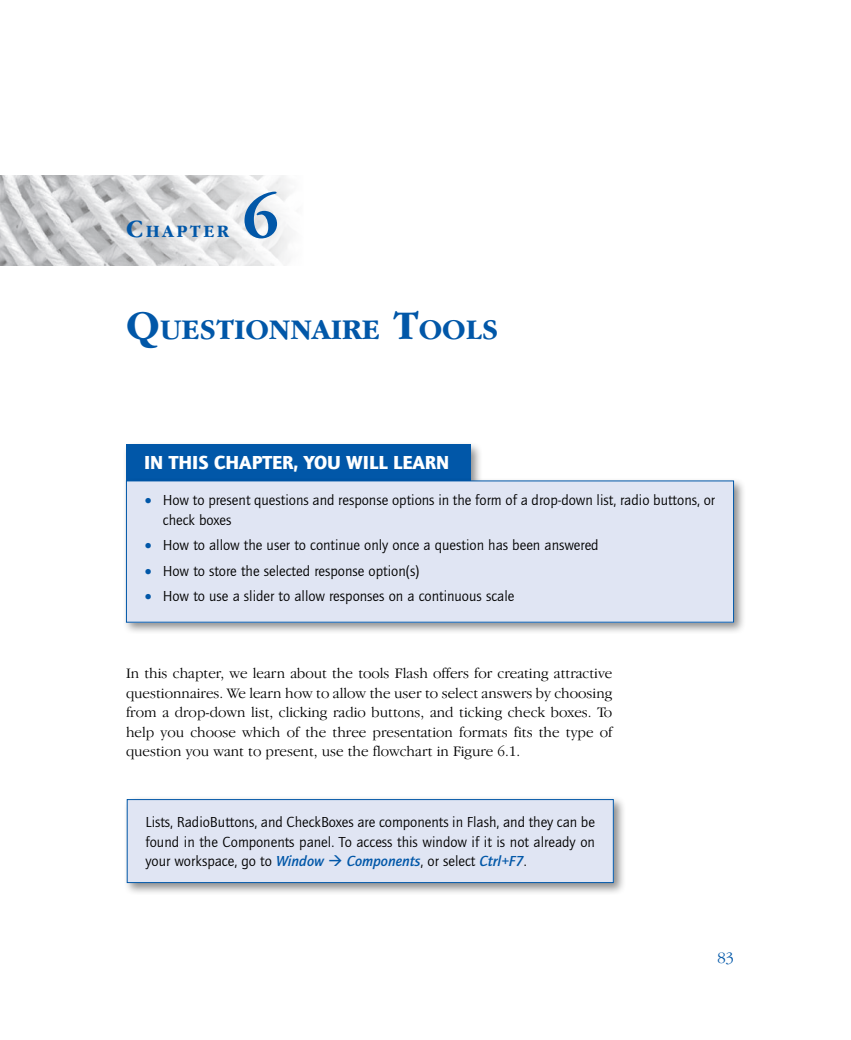
<style>
.page{position:relative;width:851px;height:1040px;background:#fff}
.page>*{position:absolute;margin:0;border:0;box-sizing:border-box;transform-origin:0 0}
.t1{font:700 63px "Garamond IT Cby BT";color:#0157a8}
.t2{font:700 29.4px "Garamond IT Cby BT";color:#0157a8}
.t3{font:900 19.5px "Quay Sans EF";color:#fff}
.t4{font:700 17.85px "Garamond IT Cby BT";letter-spacing:.145em;color:#0157a8}
.t5{font:300 16.5px "Garamond IT Cby BT";color:#0157a8}
.t6{font:15px/19.5px "Quay Sans EF";color:#000}
.t7{font:300 15px/19.5px "Garamond IT Cby BT";color:#000;text-align:justify}
.s1{font-size:25.5px}
.s2{font-size:42px}
.s3{color:#0157a8}
.s4{font-weight:500;font-style:italic;color:#0157a8}
</style>
<div class="page">
<img style="left:0;top:175px;width:291px;height:90px">
<div style="left:122px;top:441px;width:360px;height:53px;background:#000;opacity:.45"></div>
<div style="left:126px;top:444px;width:344px;height:37px;background:#0157a8"></div>
<div style="left:122px;top:477px;width:624px;height:158px;background:#000;opacity:.45"></div>
<div style="left:126px;top:481px;width:607px;height:141px;background:#e0e5f3"></div>
<div style="left:126px;top:480px;width:608px;height:142px;border:1px solid #0157a8"></div>
<div style="left:123px;top:795px;width:503px;height:100px;background:#000;opacity:.45"></div>
<div style="left:126px;top:798px;width:488px;height:85px;background:#e0e5f3"></div>
<p class="t4" style="left:126px;top:221px;width:104px"><span class="s1">C</span>HAPTER</p>
<h1 class="t1" style="left:242px;top:182px;width:39px">6</h1>
<h2 class="t2" style="left:126px;top:313px;width:374px"><span class="s2">Q</span>UESTIONNAIRE <span class="s2">T</span>OOLS</h2>
<h3 class="t3" style="left:144px;top:450px;width:307px">IN THIS CHAPTER, YOU WILL LEARN</h3>
<p class="t6" style="left:163px;top:491px;width:554px;text-indent:-18px"><span class="s3">•</span> How to present questions and response options in the form of a drop-down list, radio buttons, or check boxes</p>
<p class="t6" style="left:145px;top:536px;width:455px"><span class="s3">•</span> How to allow the user to continue only once a question has been answered</p>
<p class="t6" style="left:145px;top:561px;width:276px"><span class="s3">•</span> How to store the selected response option(s)</p>
<p class="t6" style="left:145px;top:587px;width:371px"><span class="s3">•</span> How to use a slider to allow responses on a continuous scale</p>
<p class="t7" style="left:126px;top:663px;width:488px">In this chapter, we learn about the tools Flash offers for creating attractive questionnaires. We learn how to allow the user to select answers by choosing from a drop-down list, clicking radio buttons, and ticking check boxes. To help you choose which of the three presentation formats fits the type of question you want to present, use the flowchart in Figure 6.1.</p>
<p class="t6" style="left:145px;top:812px;width:451px;text-align:justify">Lists, RadioButtons, and CheckBoxes are components in Flash, and they can be found in the Components panel. To access this window if it is not already on your workspace, go to <span class="s4">Window</span> <span class="s3">→</span> <span class="s4">Components</span>, or select <span class="s4">Ctrl+F7</span>.</p>
<p class="t5" style="left:717px;top:947px;width:18px">83</p>
</div>
